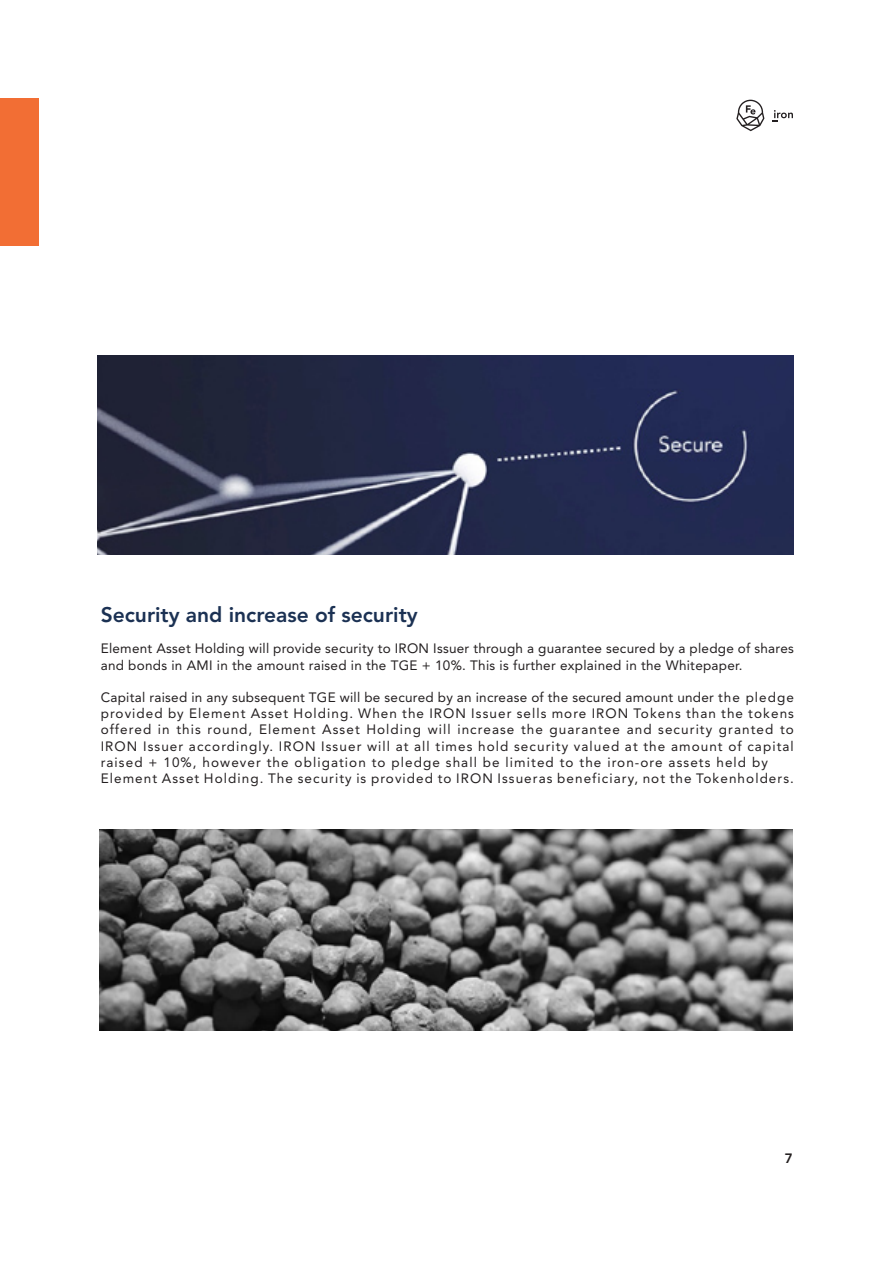
<style>
.page{position:relative;width:893px;height:1263px;background:#fff}
.page>*{position:absolute;margin:0;border:0;box-sizing:border-box;transform-origin:0 0}
.t1{font:800 21px "Avenir LT Std";color:#1b3153}
.t2{font:13.5px/16.2px "Avenir LT Std";letter-spacing:.08em;color:#231f20}
.t3{font:13.5px/16.2px "Avenir LT Std";letter-spacing:.02em;color:#231f20}
.t4{font:800 13.5px "Avenir LT Std";color:#231f20}
</style>
<div class="page">
<svg style="left:736px;top:100px;width:28px;height:31px"></svg>
<svg style="left:772px;top:110px;width:21px;height:11px"></svg>
<div style="left:0;top:99px;width:38px;height:147px;background:#f26e34"></div>
<img style="left:99px;top:830px;width:694px;height:200px">
<img style="left:98px;top:355px;width:696px;height:199px">
<h1 class="t1" style="left:101px;top:602px;width:318px">Security and increase of security</h1>
<p class="t3" style="left:101px;top:641px;width:695px">Element Asset Holding will provide security to IRON Issuer through a guarantee secured by a pledge of shares and bonds in AMI in the amount raised in the TGE + 10%. This is further explained in the Whitepaper.</p>
<p class="t2" style="left:101px;top:689px;width:695px">Capital raised in any subsequent TGE will be secured by an increase of the secured amount under the pledge provided by Element Asset Holding. When the IRON Issuer sells more IRON Tokens than the tokens offered in this round, Element Asset Holding will increase the guarantee and security granted to IRON Issuer accordingly. IRON Issuer will at all times hold security valued at the amount of capital raised + 10%, however the obligation to pledge shall be limited to the iron-ore assets held by Element Asset Holding. The security is provided to IRON Issueras beneficiary, not the Tokenholders.</p>
<p class="t4" style="left:785px;top:1150px;width:9px">7</p>
</div>
